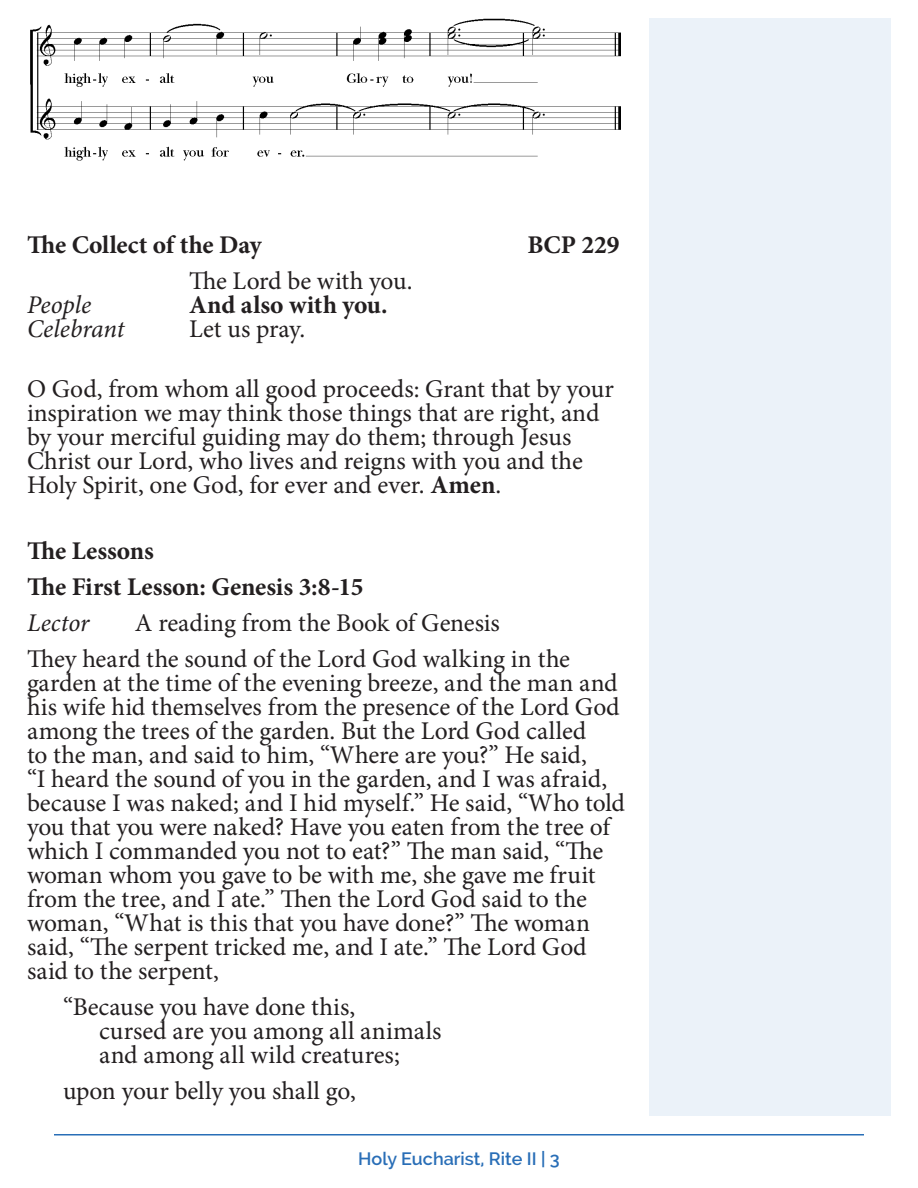
<style>
.page{position:relative;width:918px;height:1188px;background:#fff}
.page>*{position:absolute;margin:0;border:0;box-sizing:border-box;transform-origin:0 0}
.People{font:25.5px/24px "Minion Pro";letter-spacing:-.005em;color:#231f20}
.People-2{font:700 25.5px "Minion Pro";letter-spacing:-.005em;color:#231f20}
.People-3{font:italic 25.5px "Minion Pro";color:#231f20}
.Section_Header{font:700 25.5px "Minion Pro";color:#231f20}
.t1{font:600 18px "Raleway";color:#296eb7}
.s1{font-weight:700}
</style>
<div class="page">
<hr style="left:54px;top:1134px;width:810px;height:2px;background:#296eb7">
<div style="left:649px;top:18px;width:242px;height:1098px;background:#ebf2f9"></div>
<img style="left:30px;top:18px;width:591px;height:143px">
<p class="People-2" style="left:27px;top:226px;width:237px">The Collect of the Day</p>
<p class="People-2" style="left:528px;top:226px;width:93px">BCP 229</p>
<p class="People" style="left:189px;top:269px;width:225px">The Lord be with you.</p>
<p class="People-3" style="left:27px;top:287px;width:66px">People</p>
<p class="People-2" style="left:189px;top:286px;width:200px">And also with you.</p>
<p class="People-3" style="left:27px;top:311px;width:99px">Celebrant</p>
<p class="People" style="left:189px;top:317px;width:118px">Let us pray.</p>
<p class="People" style="left:27px;top:377px;width:588px">O God, from whom all good proceeds: Grant that by your inspiration we may think those things that are right, and by your merciful guiding may do them; through Jesus Christ our Lord, who lives and reigns with you and the Holy Spirit, one God, for ever and ever. <span class="s1">Amen</span>.</p>
<p class="Section_Header" style="left:27px;top:532px;width:128px">The Lessons</p>
<p class="People-2" style="left:27px;top:568px;width:338px">The First Lesson: Genesis 3:8-15</p>
<p class="People-3" style="left:27px;top:605px;width:64px">Lector</p>
<p class="People" style="left:135px;top:611px;width:366px">A reading from the Book of Genesis</p>
<p class="People" style="left:27px;top:647px;width:599px">They heard the sound of the Lord God walking in the garden at the time of the evening breeze, and the man and his wife hid themselves from the presence of the Lord God among the trees of the garden. But the Lord God called<br>to the man, and said to him, “Where are you?” He said,<br>“I heard the sound of you in the garden, and I was afraid, because I was naked; and I hid myself.” He said, “Who told you that you were naked? Have you eaten from the tree of which I commanded you not to eat?” The man said, “The woman whom you gave to be with me, she gave me fruit from the tree, and I ate.” Then the Lord God said to the woman, “What is this that you have done?” The woman said, “The serpent tricked me, and I ate.” The Lord God said to the serpent,</p>
<p class="People" style="left:99px;top:995px;width:344px;text-indent:-36px">“Because you have done this,<br>cursed are you among all animals and among all wild creatures;</p>
<p class="People" style="left:63px;top:1079px;width:294px">upon your belly you shall go,</p>
<p class="t1" style="left:358px;top:1149px;width:203px">Holy Eucharist, Rite II | 3</p>
</div>
